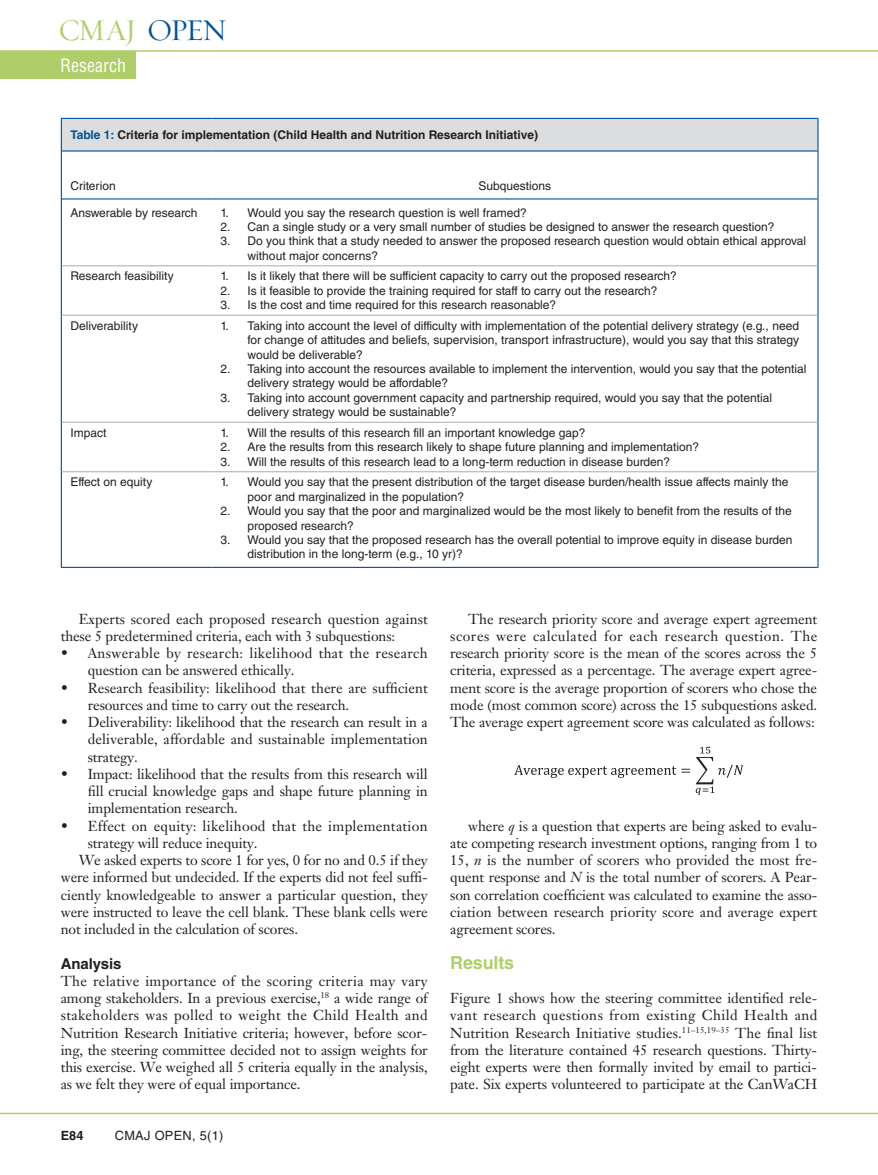
<style>
.page{position:relative;width:878px;height:1175px;background:#fff}
.page>*{position:absolute;margin:0;border:0;box-sizing:border-box;transform-origin:0 0}
.t1{font:30.75px "Requiem Display HTF Roman";letter-spacing:-.08em;color:#afce69}
.t2{font:condensed 18px "Helvetica LT Std";color:#fff}
.t3{font:700 18px "Helvetica LT Std";letter-spacing:-.01em;color:#afce69}
.t4{font:700 15px "Helvetica LT Std";letter-spacing:-.01em;color:#231f20}
.t5{font:14.25px/17.2px "Janson Text LT Std";letter-spacing:-.01em;color:#231f20;text-align:justify}
.t6{font:14.25px/17.2px "Janson Text LT Std";letter-spacing:.02em;color:#231f20}
.t7{font:12.75px "Helvetica LT Std";letter-spacing:.025em;color:#231f20}
.t8{font:700 12.75px "Helvetica LT Std";color:#231f20}
.t9{font:12px/14.4px "Helvetica LT Std";color:#231f20}
.t10{font:700 12px "Helvetica LT Std";color:#231f20}
.s1{color:#005295}
.s2{font-style:italic}
</style>
<div class="page">
<hr style="left:0;top:1112px;width:878px;height:2px;background:#afce69">
<div style="left:0;top:51px;width:135px;height:27px;background:#afce69"></div>
<hr style="left:0;top:50px;width:878px;height:2px;background:#afce69">
<svg style="left:514px;top:746px;width:229px;height:49px"></svg>
<div style="left:61px;top:118px;width:757px;height:33px;background:#dcddde"></div>
<hr style="left:62px;top:118px;width:150px;height:1px;background:#005295">
<hr style="left:61px;top:118px;width:1px;height:33px;background:#005295">
<hr style="left:212px;top:118px;width:605px;height:1px;background:#005295">
<hr style="left:817px;top:118px;width:1px;height:33px;background:#005295">
<hr style="left:61px;top:151px;width:1px;height:48px;background:#005295">
<hr style="left:817px;top:151px;width:1px;height:48px;background:#005295">
<hr style="left:61px;top:199px;width:1px;height:67px;background:#005295">
<hr style="left:817px;top:199px;width:1px;height:67px;background:#005295">
<hr style="left:61px;top:266px;width:1px;height:49px;background:#005295">
<hr style="left:817px;top:266px;width:1px;height:49px;background:#005295">
<hr style="left:61px;top:315px;width:1px;height:107px;background:#005295">
<hr style="left:817px;top:315px;width:1px;height:107px;background:#005295">
<hr style="left:61px;top:422px;width:1px;height:50px;background:#005295">
<hr style="left:817px;top:422px;width:1px;height:50px;background:#005295">
<hr style="left:61px;top:472px;width:1px;height:96px;background:#005295">
<hr style="left:817px;top:472px;width:1px;height:96px;background:#005295">
<hr style="left:62px;top:150px;width:150px;height:2px;background:#005295">
<hr style="left:212px;top:150px;width:605px;height:2px;background:#005295">
<hr style="left:62px;top:315px;width:150px;height:1px;background:#b2b4b6">
<hr style="left:212px;top:315px;width:605px;height:1px;background:#b2b4b6">
<hr style="left:62px;top:422px;width:150px;height:1px;background:#b2b4b6">
<hr style="left:212px;top:422px;width:605px;height:1px;background:#b2b4b6">
<hr style="left:62px;top:471px;width:150px;height:1px;background:#b2b4b6">
<hr style="left:212px;top:471px;width:605px;height:1px;background:#b2b4b6">
<hr style="left:62px;top:198px;width:150px;height:1px;background:#005295">
<hr style="left:212px;top:198px;width:605px;height:1px;background:#005295">
<hr style="left:62px;top:265px;width:150px;height:1px;background:#b2b4b6">
<hr style="left:212px;top:265px;width:605px;height:1px;background:#b2b4b6">
<hr style="left:62px;top:567px;width:150px;height:1px;background:#005295">
<hr style="left:212px;top:567px;width:605px;height:1px;background:#005295">
<h1 class="t1" style="left:58px;top:12px;width:170px">CMAJ <span class="s1">OPEN</span></h1>
<p class="t2" style="left:60px;top:54px;width:67px">Research</p>
<p class="t10" style="left:70px;top:127px;width:469px"><span class="s1">Table 1:</span> Criteria for implementation (Child Health and Nutrition Research Initiative)</p>
<p class="t9" style="left:70px;top:178px;width:47px">Criterion</p>
<p class="t9" style="left:478px;top:178px;width:74px">Subquestions</p>
<p class="t9" style="left:70px;top:205px;width:129px">Answerable by research</p>
<p class="t9" style="left:221px;top:205px;width:308px">1. Would you say the research question is well framed?</p>
<p class="t9" style="left:221px;top:219px;width:555px">2. Can a single study or a very small number of studies be designed to answer the research question?</p>
<p class="t9" style="left:248px;top:234px;width:560px;text-indent:-27px">3. Do you think that a study needed to answer the proposed research question would obtain ethical approval without major concerns?</p>
<p class="t9" style="left:70px;top:269px;width:105px">Research feasibility</p>
<p class="t9" style="left:221px;top:269px;width:458px">1. Is it likely that there will be sufficient capacity to carry out the proposed research?</p>
<p class="t9" style="left:221px;top:283px;width:438px">2. Is it feasible to provide the training required for staff to carry out the research?</p>
<p class="t9" style="left:221px;top:298px;width:337px">3. Is the cost and time required for this research reasonable?</p>
<p class="t9" style="left:70px;top:318px;width:69px">Deliverability</p>
<p class="t9" style="left:248px;top:318px;width:553px;text-align:justify;text-indent:-27px">1. Taking into account the level of difficulty with implementation of the potential delivery strategy (e.g., need for change of attitudes and beliefs, supervision, transport infrastructure), would you say that this strategy would be deliverable?</p>
<p class="t9" style="left:248px;top:361px;width:560px;text-indent:-27px">2. Taking into account the resources available to implement the intervention, would you say that the potential delivery strategy would be affordable?</p>
<p class="t9" style="left:248px;top:390px;width:526px;text-indent:-27px">3. Taking into account government capacity and partnership required, would you say that the potential delivery strategy would be sustainable?</p>
<p class="t9" style="left:70px;top:425px;width:38px">Impact</p>
<p class="t9" style="left:221px;top:425px;width:366px">1. Will the results of this research fill an important knowledge gap?</p>
<p class="t9" style="left:221px;top:440px;width:480px">2. Are the results from this research likely to shape future planning and implementation?</p>
<p class="t9" style="left:221px;top:454px;width:451px">3. Will the results of this research lead to a long-term reduction in disease burden?</p>
<p class="t9" style="left:70px;top:475px;width:84px">Effect on equity</p>
<p class="t9" style="left:248px;top:475px;width:542px;text-indent:-27px">1. Would you say that the present distribution of the target disease burden/health issue affects mainly the poor and marginalized in the population?</p>
<p class="t9" style="left:248px;top:504px;width:546px;text-indent:-27px">2. Would you say that the poor and marginalized would be the most likely to benefit from the results of the proposed research?</p>
<p class="t9" style="left:248px;top:532px;width:546px;text-indent:-27px">3. Would you say that the proposed research has the overall potential to improve equity in disease burden distribution in the long-term (e.g., 10 yr)?</p>
<p class="t5" style="left:61px;top:610px;width:368px;text-indent:18px">Experts scored each proposed research question against these 5 predetermined criteria, each with 3 subquestions:</p>
<p class="t6" style="left:88px;top:644px;width:341px;text-indent:-27px">• Answerable by research: likelihood that the research question can be answered ethically.</p>
<p class="t5" style="left:88px;top:679px;width:341px;text-indent:-27px">• Research feasibility: likelihood that there are sufficient resources and time to carry out the research.</p>
<p class="t5" style="left:88px;top:713px;width:341px;text-indent:-27px">• Deliverability: likelihood that the research can result in a deliverable, affordable and sustainable implementation strategy.</p>
<p class="t5" style="left:88px;top:765px;width:341px;text-indent:-27px">• Impact: likelihood that the results from this research will fill crucial knowledge gaps and shape future planning in implementation research.</p>
<p class="t6" style="left:61px;top:817px;width:368px">• Effect on equity: likelihood that the implementation</p>
<p class="t5" style="left:88px;top:834px;width:171px">strategy will reduce inequity.</p>
<p class="t5" style="left:79px;top:851px;width:350px">We asked experts to score 1 for yes, 0 for no and 0.5 if they</p>
<p class="t5" style="left:61px;top:868px;width:368px">were informed but undecided. If the experts did not feel suffi-</p>
<p class="t5" style="left:61px;top:886px;width:368px">ciently knowledgeable to answer a particular question, they</p>
<p class="t5" style="left:61px;top:903px;width:368px">were instructed to leave the cell blank. These blank cells were</p>
<p class="t5" style="left:61px;top:920px;width:239px">not included in the calculation of scores.</p>
<p class="t4" style="left:61px;top:954px;width:62px">Analysis</p>
<p class="t5" style="left:61px;top:972px;width:368px">The relative importance of the scoring criteria may vary among stakeholders. In a previous exercise,<sup>18</sup> a wide range of stakeholders was polled to weight the Child Health and Nutrition Research Initiative criteria; however, before scor&shy;ing, the steering committee decided not to assign weights for this exercise. We weighed all 5 criteria equally in the analysis, as we felt they were of equal importance.</p>
<p class="t8" style="left:61px;top:1127px;width:24px">E84</p>
<p class="t7" style="left:115px;top:1127px;width:110px">CMAJ OPEN, 5(1)</p>
<p class="t5" style="left:450px;top:610px;width:368px;text-indent:18px">The research priority score and average expert agreement scores were calculated for each research question. The research priority score is the mean of the scores across the 5 criteria, expressed as a percentage. The average expert agree&shy;ment score is the average proportion of scorers who chose the mode (most common score) across the 15 subquestions asked.<br>The average expert agreement score was calculated as follows:</p>
<p class="t5" style="left:450px;top:817px;width:368px;text-indent:18px">where <span class="s2">q</span> is a question that experts are being asked to evalu&shy;ate competing research investment options, ranging from 1 to 15, <span class="s2">n</span> is the number of scorers who provided the most fre&shy;quent response and <span class="s2">N</span> is the total number of scorers. A Pear&shy;son correlation coefficient was calculated to examine the asso&shy;ciation between research priority score and average expert agreement scores.</p>
<p class="t3" style="left:450px;top:951px;width:65px">Results</p>
<p class="t5" style="left:450px;top:989px;width:368px">Figure 1 shows how the steering committee identified rele&shy;vant research questions from existing Child Health and Nutrition Research Initiative studies.<sup>11–15,19–35</sup> The final list from the literature contained 45 research questions. Thirty&shy;eight experts were then formally invited by email to partici&shy;pate. Six experts volunteered to participate at the CanWaCH</p>
</div>
